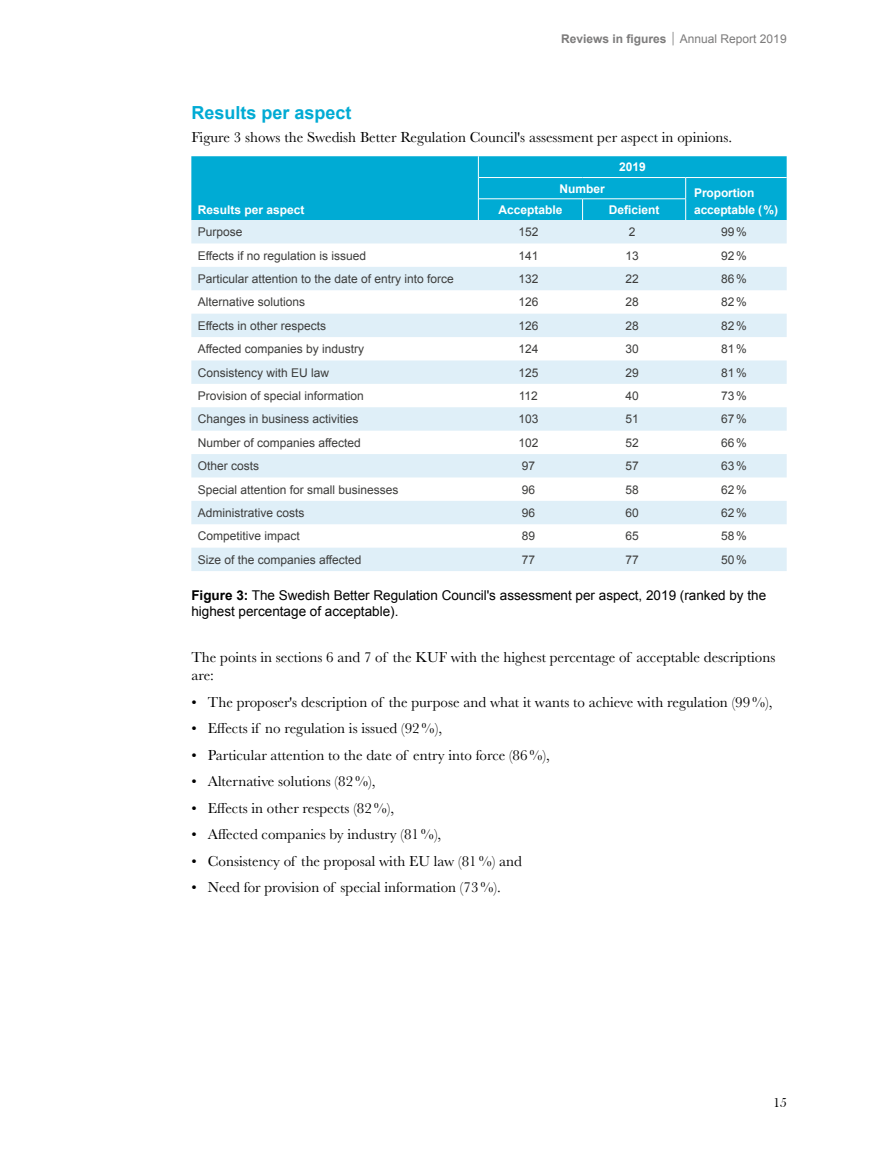
<style>
.page{position:relative;width:893px;height:1170px;background:#fff}
.page>*{position:absolute;margin:0;border:0;box-sizing:border-box;transform-origin:0 0}
.t1{font:700 18px "Arial";color:#00abd4}
.t2{font:15px/18px "Baskerville";color:#000}
.t3{font:13.5px/16.2px "Arial";color:#000}
.t4{font:13.5px "Bask Old Face";color:#000}
.t5{font:12px "Arial";color:#3c3c3b}
.t6{font:700 12px "Arial";color:#fff}
.t7{font:700 12px "Arial";color:#7c7b7b}
.s1{font-family:"Bask Old Face";font-weight:400;font-size:13.5px}
.s2{font-weight:400}
.s3{font-weight:700}
</style>
<div class="page">
<svg style="left:191px;top:220px;width:596px;height:351px;fill:#dfeff8"></svg>
<div style="left:191px;top:156px;width:596px;height:64px;background:#00abd4"></div>
<p class="t7" style="left:561px;top:31px;width:227px">Reviews in figures <span class="s1">|</span> <span class="s2">Annual Report 2019</span></p>
<h2 class="t1" style="left:191px;top:101px;width:162px">Results per aspect</h2>
<p class="t2" style="left:191px;top:128px;width:542px">Figure 3 shows the Swedish Better Regulation Council's assessment per aspect in opinions.</p>
<p class="t6" style="left:198px;top:201px;width:108px">Results per aspect</p>
<p class="t6" style="left:559px;top:180px;width:47px">Number</p>
<p class="t6" style="left:619px;top:159px;width:28px">2019</p>
<p class="t6" style="left:694px;top:185px;width:62px">Proportion</p>
<p class="t6" style="left:498px;top:201px;width:66px">Acceptable</p>
<p class="t6" style="left:609px;top:201px;width:52px">Deficient</p>
<p class="t6" style="left:694px;top:201px;width:85px">acceptable (%)</p>
<p class="t5" style="left:198px;top:224px;width:46px">Purpose</p>
<p class="t5" style="left:518px;top:224px;width:22px">152</p>
<p class="t5" style="left:629px;top:224px;width:8px">2</p>
<p class="t5" style="left:721px;top:224px;width:27px">99%</p>
<p class="t5" style="left:198px;top:247px;width:170px">Effects if no regulation is issued</p>
<p class="t5" style="left:518px;top:247px;width:22px">141</p>
<p class="t5" style="left:625px;top:247px;width:15px">13</p>
<p class="t5" style="left:721px;top:247px;width:27px">92%</p>
<p class="t5" style="left:198px;top:271px;width:258px">Particular attention to the date of entry into force</p>
<p class="t5" style="left:518px;top:271px;width:22px">132</p>
<p class="t5" style="left:625px;top:271px;width:15px">22</p>
<p class="t5" style="left:721px;top:271px;width:27px">86%</p>
<p class="t5" style="left:198px;top:294px;width:109px">Alternative solutions</p>
<p class="t5" style="left:518px;top:294px;width:22px">126</p>
<p class="t5" style="left:625px;top:294px;width:15px">28</p>
<p class="t5" style="left:721px;top:294px;width:27px">82%</p>
<p class="t5" style="left:198px;top:317px;width:130px">Effects in other respects</p>
<p class="t5" style="left:518px;top:317px;width:22px">126</p>
<p class="t5" style="left:625px;top:317px;width:15px">28</p>
<p class="t5" style="left:721px;top:317px;width:27px">82%</p>
<p class="t5" style="left:198px;top:341px;width:168px">Affected companies by industry</p>
<p class="t5" style="left:518px;top:341px;width:22px">124</p>
<p class="t5" style="left:625px;top:341px;width:15px">30</p>
<p class="t5" style="left:721px;top:341px;width:27px">81%</p>
<p class="t5" style="left:198px;top:364px;width:133px">Consistency with EU law</p>
<p class="t5" style="left:518px;top:364px;width:22px">125</p>
<p class="t5" style="left:625px;top:364px;width:15px">29</p>
<p class="t5" style="left:721px;top:364px;width:27px">81%</p>
<p class="t5" style="left:198px;top:388px;width:168px">Provision of special information</p>
<p class="t5" style="left:519px;top:388px;width:21px">112</p>
<p class="t5" style="left:625px;top:388px;width:15px">40</p>
<p class="t5" style="left:721px;top:388px;width:27px">73%</p>
<p class="t5" style="left:198px;top:411px;width:162px">Changes in business activities</p>
<p class="t5" style="left:518px;top:411px;width:22px">103</p>
<p class="t5" style="left:625px;top:411px;width:15px">51</p>
<p class="t5" style="left:721px;top:411px;width:27px">67%</p>
<p class="t5" style="left:198px;top:434px;width:165px">Number of companies affected</p>
<p class="t5" style="left:518px;top:434px;width:22px">102</p>
<p class="t5" style="left:625px;top:434px;width:15px">52</p>
<p class="t5" style="left:721px;top:434px;width:27px">66%</p>
<p class="t5" style="left:198px;top:458px;width:63px">Other costs</p>
<p class="t5" style="left:522px;top:458px;width:15px">97</p>
<p class="t5" style="left:625px;top:458px;width:15px">57</p>
<p class="t5" style="left:721px;top:458px;width:27px">63%</p>
<p class="t5" style="left:198px;top:481px;width:202px">Special attention for small businesses</p>
<p class="t5" style="left:522px;top:481px;width:15px">96</p>
<p class="t5" style="left:625px;top:481px;width:15px">58</p>
<p class="t5" style="left:721px;top:481px;width:27px">62%</p>
<p class="t5" style="left:198px;top:505px;width:108px">Administrative costs</p>
<p class="t5" style="left:522px;top:505px;width:15px">96</p>
<p class="t5" style="left:625px;top:505px;width:15px">60</p>
<p class="t5" style="left:721px;top:505px;width:27px">62%</p>
<p class="t5" style="left:198px;top:528px;width:104px">Competitive impact</p>
<p class="t5" style="left:522px;top:528px;width:15px">89</p>
<p class="t5" style="left:625px;top:528px;width:15px">65</p>
<p class="t5" style="left:721px;top:528px;width:27px">58%</p>
<p class="t5" style="left:198px;top:551px;width:165px">Size of the companies affected</p>
<p class="t5" style="left:522px;top:551px;width:15px">77</p>
<p class="t5" style="left:625px;top:551px;width:15px">77</p>
<p class="t5" style="left:721px;top:551px;width:27px">50%</p>
<p class="t3" style="left:191px;top:586px;width:576px"><span class="s3">Figure 3:</span> The Swedish Better Regulation Council's assessment per aspect, 2019 (ranked by the highest percentage of acceptable).</p>
<p class="t2" style="left:191px;top:648px;width:585px">The points in sections 6 and 7 of the KUF with the highest percentage of acceptable descriptions are:</p>
<p class="t2" style="left:191px;top:693px;width:583px">• The proposer's description of the purpose and what it wants to achieve with regulation (99%),</p>
<p class="t2" style="left:191px;top:719px;width:252px">• Effects if no regulation is issued (92%),</p>
<p class="t2" style="left:191px;top:746px;width:360px">• Particular attention to the date of entry into force (86%),</p>
<p class="t2" style="left:191px;top:772px;width:186px">• Alternative solutions (82%),</p>
<p class="t2" style="left:191px;top:799px;width:204px">• Effects in other respects (82%),</p>
<p class="t2" style="left:191px;top:825px;width:252px">• Affected companies by industry (81%),</p>
<p class="t2" style="left:191px;top:852px;width:332px">• Consistency of the proposal with EU law (81%) and</p>
<p class="t2" style="left:191px;top:878px;width:311px">• Need for provision of special information (73%).</p>
<p class="t4" style="left:773px;top:1095px;width:15px">15</p>
</div>
